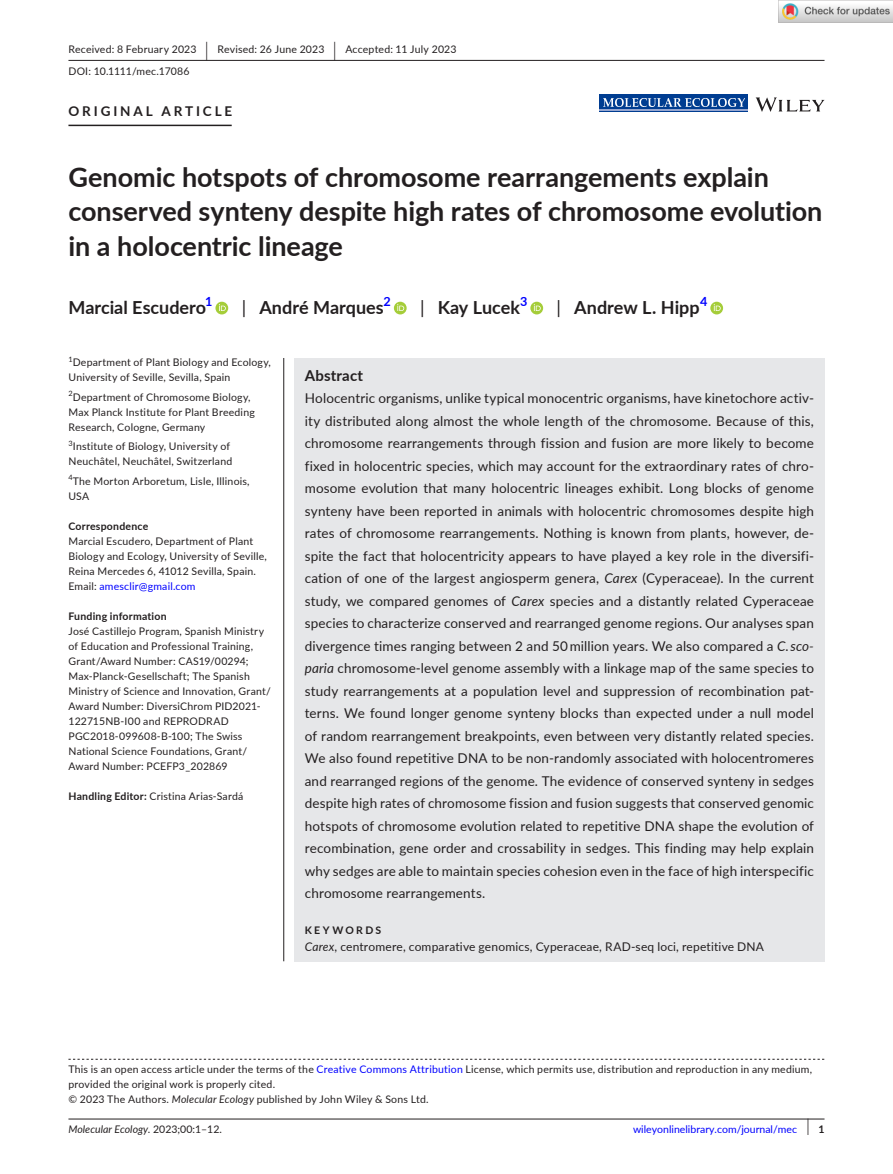
<style>
.page{position:relative;width:893px;height:1174px;background:#fff}
.page>*{position:absolute;margin:0;border:0;box-sizing:border-box;transform-origin:0 0}
.t1{font:700 27px/34.5px "Lato";color:#231f20}
.t2{font:700 18px "Lato";color:#231f20}
.t3{font:700 15px "Lato";letter-spacing:.015em;color:#231f20}
.t4{font:13.5px/22.5px "Lato";letter-spacing:.01em;color:#231f20;text-align:justify}
.t5{font:700 13.5px "Lato";letter-spacing:.215em;color:#231f20}
.t6{font:700 12.6px "Lato";color:#00f}
.t7{font:12px "Lato";letter-spacing:.015em;color:#231f20}
.t8{font:10.5px/15px "Lato";letter-spacing:.02em;color:#231f20}
.t9{font:10.5px "Lato";color:#00f}
.t10{font:700 10.5px "Lato";letter-spacing:.02em;color:#231f20}
.t11{font:italic 10.5px "Lato";color:#231f20}
.t12{font:700 10.5px "Lato";letter-spacing:.22em;color:#231f20}
.t13{font:7.35px "Lato";color:#231f20}
.s1{font-size:19.65px}
.s2{font-weight:400}
.s3{color:#00f}
.s4{font-weight:700}
.s5{font-style:italic}
.s6{font-style:normal}
.s7{font-size:17.4px;color:#231f20}
.s8{font-weight:700;color:#231f20}
</style>
<div class="page">
<hr style="left:68px;top:1118px;width:756px;height:1px;background:#231f20">
<svg style="left:756px;top:97px;width:68px;height:15px"></svg>
<div style="left:599px;top:95px;width:149px;height:17px;background:#003d91"></div>
<img style="left:603px;top:98px;width:141px;height:9px">
<hr style="left:599px;top:109px;width:149px;height:2px;background:#96a6d0">
<hr style="left:68px;top:60px;width:756px;height:1px;background:#231f20">
<hr style="left:68px;top:125px;width:164px;height:1px;background:#231f20">
<div style="left:215px;top:302px;width:13px;height:12px;background:#a5cd39;border-radius:50%"></div>
<svg style="left:219px;top:304px;width:7px;height:7px"></svg>
<div style="left:394px;top:302px;width:13px;height:12px;background:#a5cd39;border-radius:50%"></div>
<svg style="left:397px;top:304px;width:7px;height:7px"></svg>
<svg style="left:530px;top:302px;width:13px;height:12px"></svg>
<svg style="left:534px;top:304px;width:7px;height:7px"></svg>
<svg style="left:710px;top:302px;width:13px;height:12px"></svg>
<svg style="left:714px;top:304px;width:7px;height:7px"></svg>
<svg style="left:68px;top:1058px;width:756px;height:1px"></svg>
<div style="left:294px;top:358px;width:530px;height:603px;background:#e6e7e9"></div>
<hr style="left:283px;top:358px;width:1px;height:603px;background:#231f20">
<img style="left:779px;top:0;width:114px;height:23px">
<p class="t8" style="left:68px;top:38px;width:390px;line-height:21.8px">Received: 8 February 2023 <span class="s1">|</span> Revised: 26 June 2023 <span class="s1">|</span> Accepted: 11 July 2023<br>DOI: 10.1111/mec.17086</p>
<p class="t5" style="left:68px;top:101px;width:165px">ORIGINAL ARTICLE</p>
<h1 class="t1" style="left:68px;top:159px;width:755px">Genomic hotspots of chromosome rearrangements explain conserved synteny despite high rates of chromosome evolution in a holocentric lineage</h1>
<h2 class="t2" style="left:68px;top:295px;width:139px">Marcial Escudero</h2>
<p class="t6" style="left:205px;top:292px;width:9px">1</p>
<h2 class="t2" style="left:242px;top:295px;width:144px"><span class="s2">|</span> André Marques</h2>
<p class="t6" style="left:384px;top:292px;width:9px">2</p>
<h2 class="t2" style="left:420px;top:295px;width:101px"><span class="s2">|</span> Kay Lucek</h2>
<p class="t6" style="left:520px;top:292px;width:9px">3</p>
<h2 class="t2" style="left:557px;top:295px;width:145px"><span class="s2">|</span> Andrew L. Hipp</h2>
<p class="t6" style="left:700px;top:292px;width:9px">4</p>
<p class="t13" style="left:68px;top:354px;width:6px">1</p>
<p class="t8" style="left:68px;top:355px;width:204px;text-indent:4px">Department of Plant Biology and Ecology,<br>University of Seville, Sevilla, Spain</p>
<p class="t13" style="left:68px;top:388px;width:6px">2</p>
<p class="t8" style="left:68px;top:389px;width:188px;text-indent:4px">Department of Chromosome Biology,<br>Max Planck Institute for Plant Breeding<br>Research, Cologne, Germany</p>
<p class="t8" style="left:68px;top:439px;width:165px"><sup>3</sup>Institute of Biology, University of<br>Neuchâtel, Neuchâtel, Switzerland</p>
<p class="t8" style="left:68px;top:473px;width:183px"><sup>4</sup>The Morton Arboretum, Lisle, Illinois,<br>USA</p>
<p class="t10" style="left:68px;top:518px;width:81px">Correspondence</p>
<p class="t8" style="left:68px;top:533px;width:200px">Marcial Escudero, Department of Plant Biology and Ecology, University of Seville, Reina Mercedes 6, 41012 Sevilla, Spain.<br>Email: <span class="s3">amesclir@gmail.com</span></p>
<p class="t10" style="left:68px;top:608px;width:100px">Funding information</p>
<p class="t8" style="left:68px;top:623px;width:204px">José Castillejo Program, Spanish Ministry of Education and Professional Training, Grant/Award Number: CAS19/00294; Max-Planck-Gesellschaft; The Spanish Ministry of Science and Innovation, Grant/ Award Number: DiversiChrom PID2021- 122715NB-I00 and REPRODRAD PGC2018-099608-B-100; The Swiss National Science Foundations, Grant/ Award Number: PCEFP3_202869</p>
<p class="t8" style="left:68px;top:788px;width:176px"><span class="s4">Handling Editor:</span> Cristina Arias-Sardá</p>
<p class="t3" style="left:305px;top:364px;width:60px">Abstract</p>
<p class="t4" style="left:305px;top:386px;width:511px">Holocentric organisms, unlike typical monocentric organisms, have kinetochore activ&shy;ity distributed along almost the whole length of the chromosome. Because of this, chromosome rearrangements through fission and fusion are more likely to become fixed in holocentric species, which may account for the extraordinary rates of chro&shy;mosome evolution that many holocentric lineages exhibit. Long blocks of genome synteny have been reported in animals with holocentric chromosomes despite high rates of chromosome rearrangements. Nothing is known from plants, however, de&shy;spite the fact that holocentricity appears to have played a key role in the diversifi&shy;cation of one of the largest angiosperm genera, <span class="s5">Carex</span> (Cyperaceae). In the current study, we compared genomes of <span class="s5">Carex</span> species and a distantly related Cyperaceae species to characterize conserved and rearranged genome regions. Our analyses span divergence times ranging between 2 and 50 million years. We also compared a <span class="s5">C. sco&shy;paria</span> chromosome-level genome assembly with a linkage map of the same species to study rearrangements at a population level and suppression of recombination pat&shy;terns. We found longer genome synteny blocks than expected under a null model of random rearrangement breakpoints, even between very distantly related species.<br>We also found repetitive DNA to be non-randomly associated with holocentromeres and rearranged regions of the genome. The evidence of conserved synteny in sedges despite high rates of chromosome fission and fusion suggests that conserved genomic hotspots of chromosome evolution related to repetitive DNA shape the evolution of recombination, gene order and crossability in sedges. This finding may help explain why sedges are able to maintain species cohesion even in the face of high interspecific chromosome rearrangements.</p>
<p class="t12" style="left:305px;top:922px;width:78px">KEYWORDS</p>
<p class="t7" style="left:305px;top:937px;width:461px"><span class="s5">Carex</span>, centromere, comparative genomics, Cyperaceae, RAD-seq loci, repetitive DNA</p>
<p class="t8" style="left:68px;top:1061px;width:745px">This is an open access article under the terms of the <span class="s3">Creative Commons Attribution</span> License, which permits use, distribution and reproduction in any medium, provided the original work is properly cited.<br>© 2023 The Authors. <span class="s5">Molecular Ecology</span> published by John Wiley &amp; Sons Ltd.</p>
<p class="t11" style="left:68px;top:1121px;width:155px">Molecular Ecology. <span class="s6">2023;00:1–12.</span></p>
<p class="t9" style="left:633px;top:1121px;width:193px">wileyonlinelibrary.com/journal/mec <span class="s7">|</span> <span class="s8">1</span></p>
</div>
